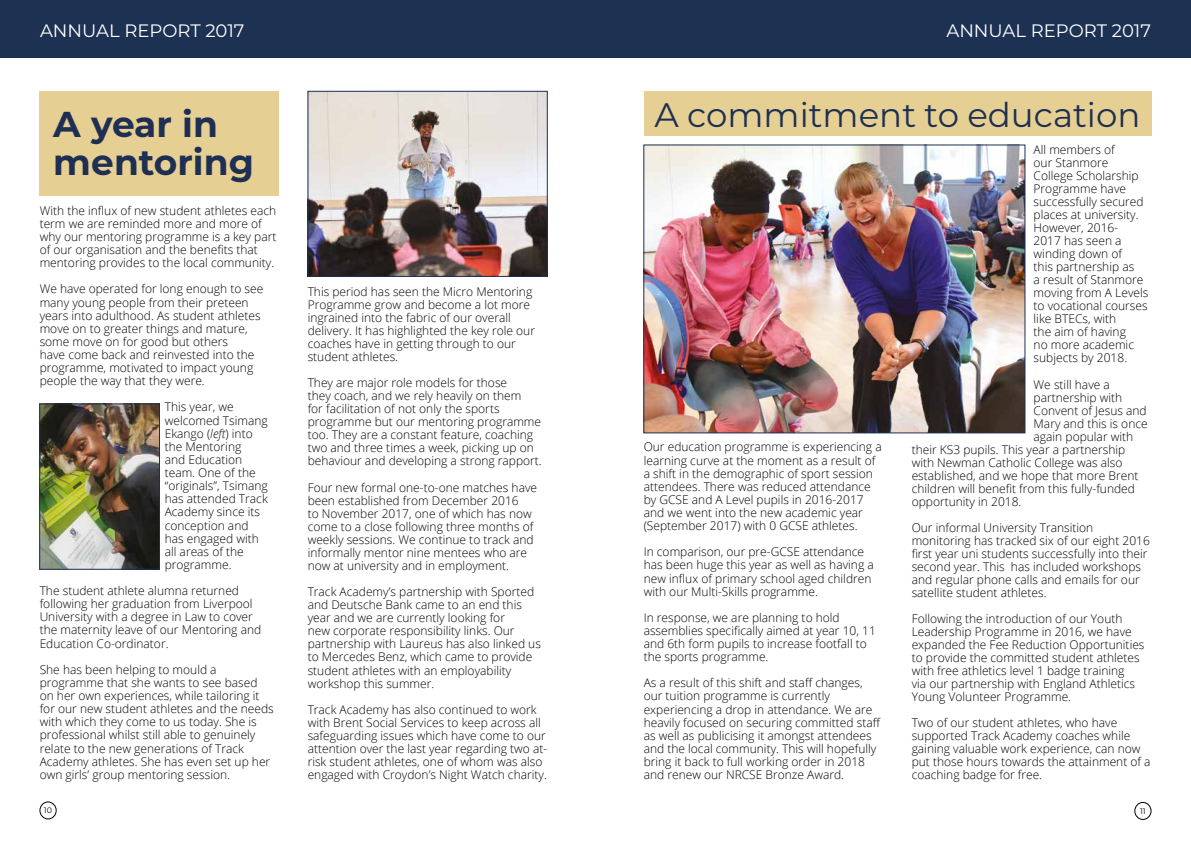
<style>
.page{position:relative;width:1191px;height:842px;background:#fff}
.page>*{position:absolute;margin:0;border:0;box-sizing:border-box;transform-origin:0 0}
.t1{font:700 36px/38px "Montserrat";color:#1e2f53}
.t2{font:34px "Montserrat";color:#1e2f53}
.t3{font:18px "Montserrat";color:#fff}
.t4{font:300 12px/13.1px "Open Sans";color:#000}
.t5{font:8px "Montserrat";color:#000}
.s1{font-style:italic}
</style>
<div class="page">
<div style="left:643px;top:91px;width:508px;height:45px;background:#e6cf93"></div>
<div style="left:40px;top:91px;width:239px;height:105px;background:#e6cf93"></div>
<div style="left:0;top:0;width:1191px;height:57px;background:#1d3153"></div>
<div style="left:40px;top:802px;width:16px;height:17px;border:1px solid #000;border-radius:50%"></div>
<div style="left:1134px;top:802px;width:17px;height:18px;border:1px solid #000;border-radius:50%"></div>
<img style="left:310px;top:93px;width:235px;height:182px">
<div style="left:308px;top:91px;width:239px;height:186px;border:1px solid #1e2f53"></div>
<img style="left:42px;top:406px;width:116px;height:161px">
<div style="left:40px;top:404px;width:120px;height:165px;border:1px solid #1e2f53"></div>
<img style="left:645px;top:147px;width:378px;height:284px">
<div style="left:643px;top:145px;width:382px;height:288px;border:1px solid #1e2f53"></div>
<h3 class="t3" style="left:40px;top:19px;width:206px">ANNUAL REPORT 2017</h3>
<h3 class="t3" style="left:946px;top:19px;width:206px">ANNUAL REPORT 2017</h3>
<h1 class="t1" style="left:53px;top:103px;width:202px">A year in mentoring</h1>
<h2 class="t2" style="left:654px;top:91px;width:487px">A commitment to education</h2>
<p class="t4" style="left:1033px;top:143px;width:116px">All members of<br>our Stanmore<br>College Scholarship<br>Programme have successfully secured places at university.<br>However, 2016-<br>2017 has seen a winding down of<br>this partnership as<br>a result of Stanmore moving from A Levels to vocational courses like BTECs, with<br>the aim of having<br>no more academic subjects by 2018.</p>
<p class="t4" style="left:1033px;top:377px;width:78px">We still have a</p>
<p class="t4" style="left:1033px;top:390px;width:90px">partnership with</p>
<p class="t4" style="left:1033px;top:403px;width:115px">Convent of Jesus and</p>
<p class="t4" style="left:1033px;top:416px;width:116px">Mary and this is once</p>
<p class="t4" style="left:1033px;top:429px;width:101px">again popular with</p>
<p class="t4" style="left:911px;top:442px;width:215px">their KS3 pupils. This year a partnership</p>
<p class="t4" style="left:911px;top:455px;width:212px">with Newman Catholic College was also</p>
<p class="t4" style="left:911px;top:468px;width:228px">established, and we hope that more Brent</p>
<p class="t4" style="left:911px;top:481px;width:225px">children will benefit from this fully-funded</p>
<p class="t4" style="left:911px;top:494px;width:111px">opportunity in 2018.</p>
<p class="t4" style="left:911px;top:521px;width:240px">Our informal University Transition monitoring has tracked six of our eight 2016 first year uni students successfully into their second year. This has included workshops and regular phone calls and emails for our satellite student athletes.</p>
<p class="t4" style="left:911px;top:612px;width:234px">Following the introduction of our Youth Leadership Programme in 2016, we have expanded the Fee Reduction Opportunities to provide the committed student athletes with free athletics level 1 badge training<br>via our partnership with England Athletics Young Volunteer Programme.</p>
<p class="t4" style="left:911px;top:716px;width:240px">Two of our student athletes, who have supported Track Academy coaches while gaining valuable work experience, can now put those hours towards the attainment of a coaching badge for free.</p>
<p class="t4" style="left:40px;top:203px;width:238px">With the influx of new student athletes each term we are reminded more and more of why our mentoring programme is a key part of our organisation and the benefits that mentoring provides to the local community.</p>
<p class="t4" style="left:40px;top:282px;width:225px">We have operated for long enough to see many young people from their preteen years into adulthood. As student athletes move on to greater things and mature, some move on for good but others<br>have come back and reinvested into the programme, motivated to impact young people the way that they were.</p>
<p class="t4" style="left:165px;top:400px;width:105px">This year, we welcomed Tsimang<br>Ekango (<span class="s1">left</span>) into the Mentoring<br>and Education team. One of the “originals”, Tsimang has attended Track<br>Academy since its conception and has engaged with all areas of the programme.</p>
<p class="t4" style="left:40px;top:584px;width:223px">The student athlete alumna returned following her graduation from Liverpool University with a degree in Law to cover the maternity leave of our Mentoring and Education Co-ordinator.</p>
<p class="t4" style="left:40px;top:663px;width:235px">She has been helping to mould a programme that she wants to see based on her own experiences, while tailoring it for our new student athletes and the needs with which they come to us today. She is professional whilst still able to genuinely relate to the new generations of Track Academy athletes. She has even set up her own girls’ group mentoring session.</p>
<p class="t4" style="left:308px;top:284px;width:229px">This period has seen the Micro Mentoring Programme grow and become a lot more ingrained into the fabric of our overall delivery. It has highlighted the key role our coaches have in getting through to our student athletes.</p>
<p class="t4" style="left:308px;top:376px;width:236px">They are major role models for those<br>they coach, and we rely heavily on them<br>for facilitation of not only the sports programme but our mentoring programme too. They are a constant feature, coaching two and three times a week, picking up on behaviour and developing a strong rapport.</p>
<p class="t4" style="left:308px;top:480px;width:231px">Four new formal one-to-one matches have been established from December 2016<br>to November 2017, one of which has now come to a close following three months of weekly sessions. We continue to track and informally mentor nine mentees who are now at university and in employment.</p>
<p class="t4" style="left:308px;top:585px;width:235px">Track Academy’s partnership with Sported and Deutsche Bank came to an end this year and we are currently looking for<br>new corporate responsibility links. Our partnership with Laureus has also linked us to Mercedes Benz, which came to provide student athletes with an employability workshop this summer.</p>
<p class="t4" style="left:308px;top:702px;width:241px">Track Academy has also continued to work with Brent Social Services to keep across all safeguarding issues which have come to our attention over the last year regarding two at&shy;risk student athletes, one of whom was also engaged with Croydon’s Night Watch charity.</p>
<p class="t4" style="left:643px;top:440px;width:239px">Our education programme is experiencing a learning curve at the moment as a result of a shift in the demographic of sport session attendees. There was reduced attendance by GCSE and A Level pupils in 2016-2017 and we went into the new academic year (September 2017) with 0 GCSE athletes.</p>
<p class="t4" style="left:643px;top:545px;width:232px">In comparison, our pre-GCSE attendance has been huge this year as well as having a new influx of primary school aged children with our Multi-Skills programme.</p>
<p class="t4" style="left:643px;top:611px;width:234px">In response, we are planning to hold assemblies specifically aimed at year 10, 11 and 6th form pupils to increase footfall to the sports programme.</p>
<p class="t4" style="left:643px;top:676px;width:238px">As a result of this shift and staff changes, our tuition programme is currently experiencing a drop in attendance. We are heavily focused on securing committed staff as well as publicising it amongst attendees and the local community. This will hopefully bring it back to full working order in 2018 and renew our NRCSE Bronze Award.</p>
<p class="t5" style="left:44px;top:805px;width:10px">10</p>
<p class="t5" style="left:1140px;top:805px;width:7px">11</p>
</div>
